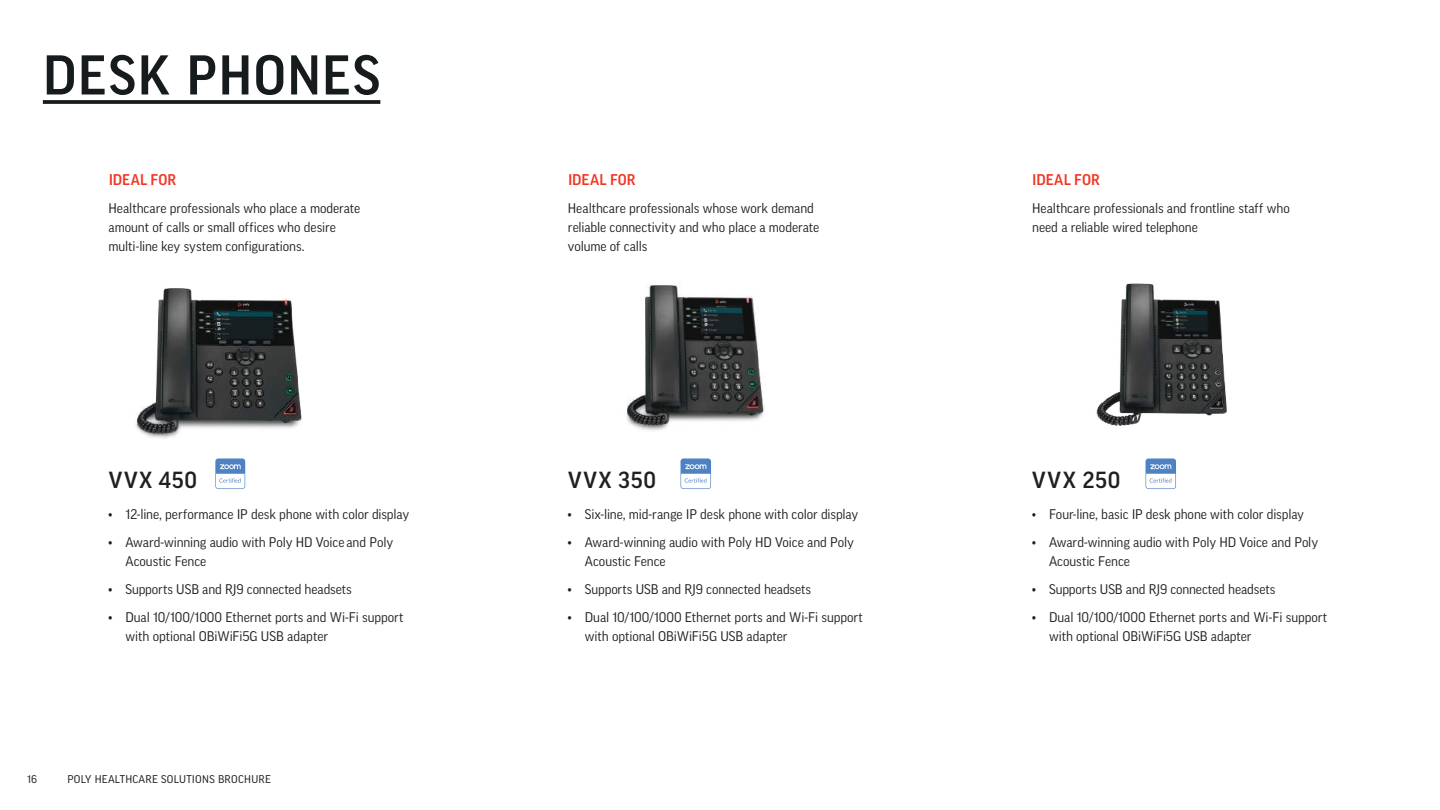
<style>
.page{position:relative;width:1440px;height:810px;background:#fff}
.page>*{position:absolute;margin:0;border:0;box-sizing:border-box;transform-origin:0 0}
.t1{font:500 54px "Good Pro";letter-spacing:.025em;color:#161b1e}
.t2{font:500 22.5px "Good Pro";letter-spacing:.055em;color:#241f1f}
.t3{font:500 15px "Good Pro";color:#f13723}
.t4{font:13.5px/18.9px "Good Pro";letter-spacing:-.005em;color:#241f1f}
.t5{font:12px "Good Headline Pro";letter-spacing:.02em;color:#241f1f}
</style>
<div class="page">
<svg style="left:43px;top:100px;width:337px;height:4px"></svg>
<img style="left:1096px;top:283px;width:131px;height:143px">
<img style="left:135px;top:288px;width:167px;height:151px">
<img style="left:626px;top:285px;width:138px;height:146px">
<img style="left:215px;top:458px;width:31px;height:31px">
<img style="left:680px;top:458px;width:31px;height:31px">
<img style="left:1145px;top:458px;width:31px;height:31px">
<h1 class="t1" style="left:43px;top:44px;width:339px">DESK PHONES</h1>
<p class="t3" style="left:109px;top:171px;width:69px">IDEAL FOR</p>
<p class="t4" style="left:109px;top:199px;width:253px">Healthcare professionals who place a moderate amount of calls or small offices who desire multi-line key system configurations.</p>
<h2 class="t2" style="left:109px;top:467px;width:90px">VVX 450</h2>
<p class="t4" style="left:109px;top:505px;width:302px">• 12-line, performance IP desk phone with color display</p>
<p class="t4" style="left:125px;top:533px;width:269px;text-indent:-17px">• Award-winning audio with Poly HD Voice and Poly<br>Acoustic Fence</p>
<p class="t4" style="left:109px;top:580px;width:245px">• Supports USB and RJ9 connected headsets</p>
<p class="t4" style="left:125px;top:608px;width:280px;text-indent:-17px">• Dual 10/100/1000 Ethernet ports and Wi-Fi support with optional OBiWiFi5G USB adapter</p>
<p class="t5" style="left:27px;top:773px;width:12px">16</p>
<p class="t5" style="left:67px;top:773px;width:205px">POLY HEALTHCARE SOLUTIONS BROCHURE</p>
<p class="t3" style="left:568px;top:171px;width:69px">IDEAL FOR</p>
<p class="t4" style="left:568px;top:199px;width:253px">Healthcare professionals whose work demand reliable connectivity and who place a moderate volume of calls</p>
<h2 class="t2" style="left:568px;top:467px;width:89px">VVX 350</h2>
<p class="t4" style="left:568px;top:505px;width:292px">• Six-line, mid-range IP desk phone with color display</p>
<p class="t4" style="left:585px;top:533px;width:271px;text-indent:-17px">• Award-winning audio with Poly HD Voice and Poly<br>Acoustic Fence</p>
<p class="t4" style="left:568px;top:580px;width:245px">• Supports USB and RJ9 connected headsets</p>
<p class="t4" style="left:585px;top:608px;width:280px;text-indent:-17px">• Dual 10/100/1000 Ethernet ports and Wi-Fi support with optional OBiWiFi5G USB adapter</p>
<p class="t3" style="left:1032px;top:171px;width:69px">IDEAL FOR</p>
<p class="t4" style="left:1032px;top:199px;width:259px">Healthcare professionals and frontline staff who need a reliable wired telephone</p>
<h2 class="t2" style="left:1032px;top:467px;width:89px">VVX 250</h2>
<p class="t4" style="left:1032px;top:505px;width:273px">• Four-line, basic IP desk phone with color display</p>
<p class="t4" style="left:1049px;top:533px;width:271px;text-indent:-17px">• Award-winning audio with Poly HD Voice and Poly<br>Acoustic Fence</p>
<p class="t4" style="left:1032px;top:580px;width:245px">• Supports USB and RJ9 connected headsets</p>
<p class="t4" style="left:1049px;top:608px;width:280px;text-indent:-17px">• Dual 10/100/1000 Ethernet ports and Wi-Fi support with optional OBiWiFi5G USB adapter</p>
</div>
